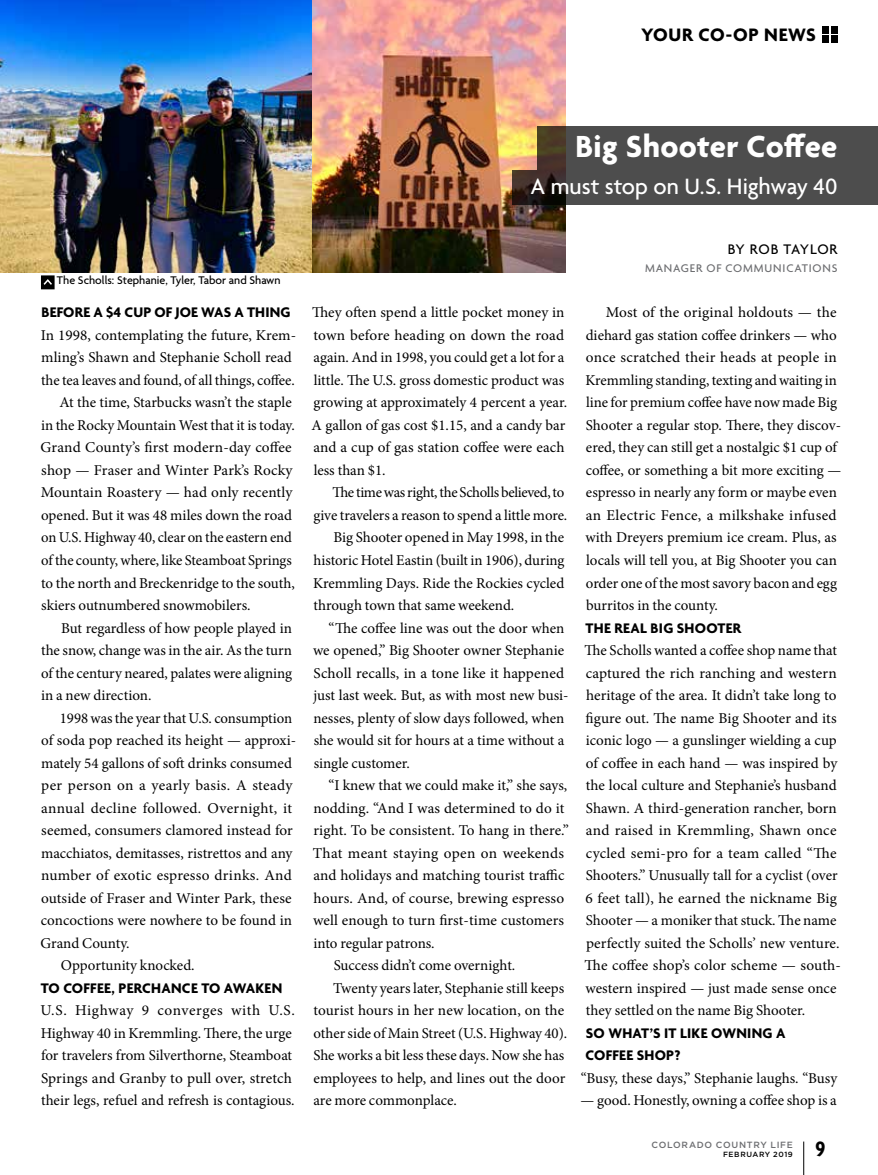
<style>
.page{position:relative;width:878px;height:1175px;background:#fff}
.page>*{position:absolute;margin:0;border:0;box-sizing:border-box;transform-origin:0 0}
.t1{font:700 33px "Agenda";letter-spacing:.01em;color:#fff}
.t2{font:500 24px "Agenda";color:#fff}
.t3{font:700 condensed 22.5px "Agenda";color:#000}
.t4{font:700 19.5px "Agenda";letter-spacing:.03em;color:#000}
.t5{font:15px/22.5px "Minion Pro";color:#000}
.t6{font:700 15px/22.5px "Agenda";letter-spacing:.02em;color:#000}
.t7{font:15px "Minion Pro";letter-spacing:-.025em;color:#000}
.t8{font:15px "Minion Pro";letter-spacing:.025em;color:#000}
.t9{font:15px "Minion Pro";letter-spacing:.02em;color:#000}
.t10{font:500 15px "Agenda";letter-spacing:.04em;color:#000}
.t11{font:500 12px "Agenda";color:#000}
.t12{font:500 12px "Agenda";letter-spacing:.07em;color:#6d6e71}
.t13{font:500 9px "Gotham HTF";letter-spacing:.075em;color:#6d6e71}
.t14{font:500 7.5px "Gotham HTF";letter-spacing:.08em;color:#000}
</style>
<div class="page">
<img style="left:0;top:0;width:313px;height:272px">
<img style="left:313px;top:0;width:252px;height:272px">
<svg style="left:537px;top:126px;width:341px;height:44px;background:#4c4b49"></svg>
<svg style="left:512px;top:170px;width:366px;height:35px;background:#484645"></svg>
<svg style="left:41px;top:275px;width:14px;height:14px"></svg>
<hr style="left:803px;top:1141px;width:1px;height:33px;background:#000">
<div style="left:830px;top:36px;width:7px;height:7px;background:#000"></div>
<div style="left:830px;top:26px;width:7px;height:7px;background:#000"></div>
<div style="left:821px;top:36px;width:7px;height:7px;background:#000"></div>
<div style="left:821px;top:26px;width:7px;height:7px;background:#000"></div>
<h3 class="t4" style="left:641px;top:24px;width:176px">YOUR CO-OP NEWS</h3>
<h1 class="t1" style="left:575px;top:128px;width:263px">Big Shooter Coffee</h1>
<h2 class="t2" style="left:530px;top:173px;width:308px">A must stop on U.S. Highway 40</h2>
<p class="t11" style="left:57px;top:274px;width:225px">The Scholls: Stephanie, Tyler, Tabor and Shawn</p>
<p class="t6" style="left:42px;top:302px;width:250px">BEFORE A $4 CUP OF JOE WAS A THING</p>
<p class="t5" style="left:41px;top:324px;width:257px">In 1998, contemplating the future, Krem-</p>
<p class="t5" style="left:41px;top:346px;width:252px">mling’s Shawn and Stephanie Scholl read</p>
<p class="t5" style="left:41px;top:369px;width:255px">the tea leaves and found, of all things, coffee.</p>
<p class="t5" style="left:59px;top:391px;width:234px">At the time, Starbucks wasn’t the staple</p>
<p class="t5" style="left:41px;top:414px;width:255px">in the Rocky Mountain West that it is today.</p>
<p class="t5" style="left:41px;top:436px;width:252px">Grand County’s first modern-day coffee</p>
<p class="t5" style="left:41px;top:459px;width:253px">shop — Fraser and Winter Park’s Rocky</p>
<p class="t5" style="left:41px;top:481px;width:253px">Mountain Roastery — had only recently</p>
<p class="t5" style="left:41px;top:504px;width:252px">opened. But it was 48 miles down the road</p>
<p class="t5" style="left:41px;top:526px;width:252px">on U.S. Highway 40, clear on the eastern end</p>
<p class="t5" style="left:41px;top:549px;width:252px">of the county, where, like Steamboat Springs</p>
<p class="t5" style="left:41px;top:571px;width:255px">to the north and Breckenridge to the south,</p>
<p class="t5" style="left:41px;top:594px;width:211px">skiers outnumbered snowmobilers.</p>
<p class="t5" style="left:61px;top:616px;width:232px">But regardless of how people played in</p>
<p class="t5" style="left:41px;top:639px;width:252px">the snow, change was in the air. As the turn</p>
<p class="t5" style="left:41px;top:661px;width:252px">of the century neared, palates were aligning</p>
<p class="t5" style="left:41px;top:684px;width:112px">in a new direction.</p>
<p class="t5" style="left:60px;top:706px;width:234px">1998 was the year that U.S. consumption</p>
<p class="t5" style="left:41px;top:729px;width:256px">of soda pop reached its height — approxi-</p>
<p class="t5" style="left:41px;top:751px;width:252px">mately 54 gallons of soft drinks consumed</p>
<p class="t9" style="left:41px;top:775px;width:253px">per person on a yearly basis. A steady</p>
<p class="t8" style="left:41px;top:797px;width:253px">annual decline followed. Overnight, it</p>
<p class="t5" style="left:41px;top:819px;width:253px">seemed, consumers clamored instead for</p>
<p class="t5" style="left:41px;top:841px;width:253px">macchiatos, demitasses, ristrettos and any</p>
<p class="t5" style="left:41px;top:864px;width:252px">number of exotic espresso drinks. And</p>
<p class="t5" style="left:41px;top:886px;width:252px">outside of Fraser and Winter Park, these</p>
<p class="t5" style="left:41px;top:909px;width:253px">concoctions were nowhere to be found in</p>
<p class="t5" style="left:41px;top:931px;width:90px">Grand County.</p>
<p class="t5" style="left:61px;top:954px;width:135px">Opportunity knocked.</p>
<p class="t6" style="left:41px;top:977px;width:243px">TO COFFEE, PERCHANCE TO AWAKEN</p>
<p class="t5" style="left:41px;top:999px;width:256px">U.S. Highway 9 converges with U.S.<br>Highway 40 in Kremmling. There, the urge for travelers from Silverthorne, Steamboat Springs and Granby to pull over, stretch their legs, refuel and refresh is contagious.</p>
<p class="t10" style="left:727px;top:241px;width:111px">BY ROB TAYLOR</p>
<p class="t12" style="left:645px;top:262px;width:194px">MANAGER OF COMMUNICATIONS</p>
<p class="t5" style="left:311px;top:301px;width:257px">They often spend a little pocket money in town before heading on down the road again. And in 1998, you could get a lot for a little. The U.S. gross domestic product was growing at approximately 4 percent a year.<br>A gallon of gas cost $1.15, and a candy bar and a cup of gas station coffee were each less than $1.</p>
<p class="t7" style="left:332px;top:482px;width:233px">The time was right, the Scholls believed, to</p>
<p class="t5" style="left:313px;top:504px;width:255px">give travelers a reason to spend a little more.</p>
<p class="t5" style="left:333px;top:526px;width:232px">Big Shooter opened in May 1998, in the</p>
<p class="t5" style="left:313px;top:549px;width:252px">historic Hotel Eastin (built in 1906), during</p>
<p class="t5" style="left:313px;top:571px;width:253px">Kremmling Days. Ride the Rockies cycled</p>
<p class="t5" style="left:313px;top:594px;width:202px">through town that same weekend.</p>
<p class="t5" style="left:328px;top:616px;width:237px">“The coffee line was out the door when</p>
<p class="t5" style="left:313px;top:639px;width:252px">we opened,” Big Shooter owner Stephanie</p>
<p class="t5" style="left:313px;top:661px;width:252px">Scholl recalls, in a tone like it happened</p>
<p class="t5" style="left:313px;top:684px;width:257px">just last week. But, as with most new busi-</p>
<p class="t5" style="left:313px;top:706px;width:252px">nesses, plenty of slow days followed, when</p>
<p class="t5" style="left:314px;top:729px;width:252px">she would sit for hours at a time without a</p>
<p class="t5" style="left:314px;top:751px;width:98px">single customer.</p>
<p class="t5" style="left:328px;top:774px;width:240px">“I knew that we could make it,” she says,</p>
<p class="t5" style="left:313px;top:796px;width:252px">nodding. “And I was determined to do it</p>
<p class="t5" style="left:313px;top:819px;width:257px">right. To be consistent. To hang in there.”</p>
<p class="t5" style="left:313px;top:841px;width:253px">That meant staying open on weekends</p>
<p class="t5" style="left:313px;top:864px;width:252px">and holidays and matching tourist traffic</p>
<p class="t5" style="left:313px;top:886px;width:252px">hours. And, of course, brewing espresso</p>
<p class="t5" style="left:313px;top:909px;width:252px">well enough to turn first-time customers</p>
<p class="t5" style="left:313px;top:931px;width:123px">into regular patrons.</p>
<p class="t5" style="left:334px;top:954px;width:183px">Success didn’t come overnight.</p>
<p class="t5" style="left:333px;top:976px;width:233px">Twenty years later, Stephanie still keeps</p>
<p class="t5" style="left:313px;top:999px;width:252px">tourist hours in her new location, on the</p>
<p class="t5" style="left:313px;top:1021px;width:255px">other side of Main Street (U.S. Highway 40).</p>
<p class="t5" style="left:313px;top:1044px;width:252px">She works a bit less these days. Now she has</p>
<p class="t5" style="left:313px;top:1066px;width:253px">employees to help, and lines out the door</p>
<p class="t5" style="left:313px;top:1089px;width:145px">are more commonplace.</p>
<p class="t5" style="left:585px;top:301px;width:257px;text-indent:20px">Most of the original holdouts — the diehard gas station coffee drinkers — who once scratched their heads at people in Kremmling standing, texting and waiting in line for premium coffee have now made Big Shooter a regular stop. There, they discov&shy;ered, they can still get a nostalgic $1 cup of coffee, or something a bit more exciting — espresso in nearly any form or maybe even an Electric Fence, a milkshake infused with Dreyers premium ice cream. Plus, as locals will tell you, at Big Shooter you can order one of the most savory bacon and egg burritos in the county.</p>
<p class="t6" style="left:585px;top:617px;width:157px">THE REAL BIG SHOOTER</p>
<p class="t5" style="left:584px;top:639px;width:258px">The Scholls wanted a coffee shop name that captured the rich ranching and western heritage of the area. It didn’t take long to figure out. The name Big Shooter and its iconic logo — a gunslinger wielding a cup of coffee in each hand — was inspired by the local culture and Stephanie’s husband Shawn. A third-generation rancher, born and raised in Kremmling, Shawn once cycled semi-pro for a team called “The Shooters.” Unusually tall for a cyclist (over 6 feet tall), he earned the nickname Big Shooter — a moniker that stuck. The name perfectly suited the Scholls’ new venture.<br>The coffee shop’s color scheme — south&shy;western inspired — just made sense once they settled on the name Big Shooter.</p>
<p class="t6" style="left:585px;top:1022px;width:201px">SO WHAT’S IT LIKE OWNING A<br>COFFEE SHOP?</p>
<p class="t5" style="left:580px;top:1066px;width:258px">“Busy, these days,” Stephanie laughs. “Busy</p>
<p class="t5" style="left:580px;top:1089px;width:258px">— good. Honestly, owning a coffee shop is a</p>
<p class="t13" style="left:651px;top:1140px;width:143px">COLORADO COUNTRY LIFE</p>
<p class="t14" style="left:723px;top:1150px;width:71px">FEBRUARY 2019</p>
<h3 class="t3" style="left:815px;top:1136px;width:11px">9</h3>
</div>
